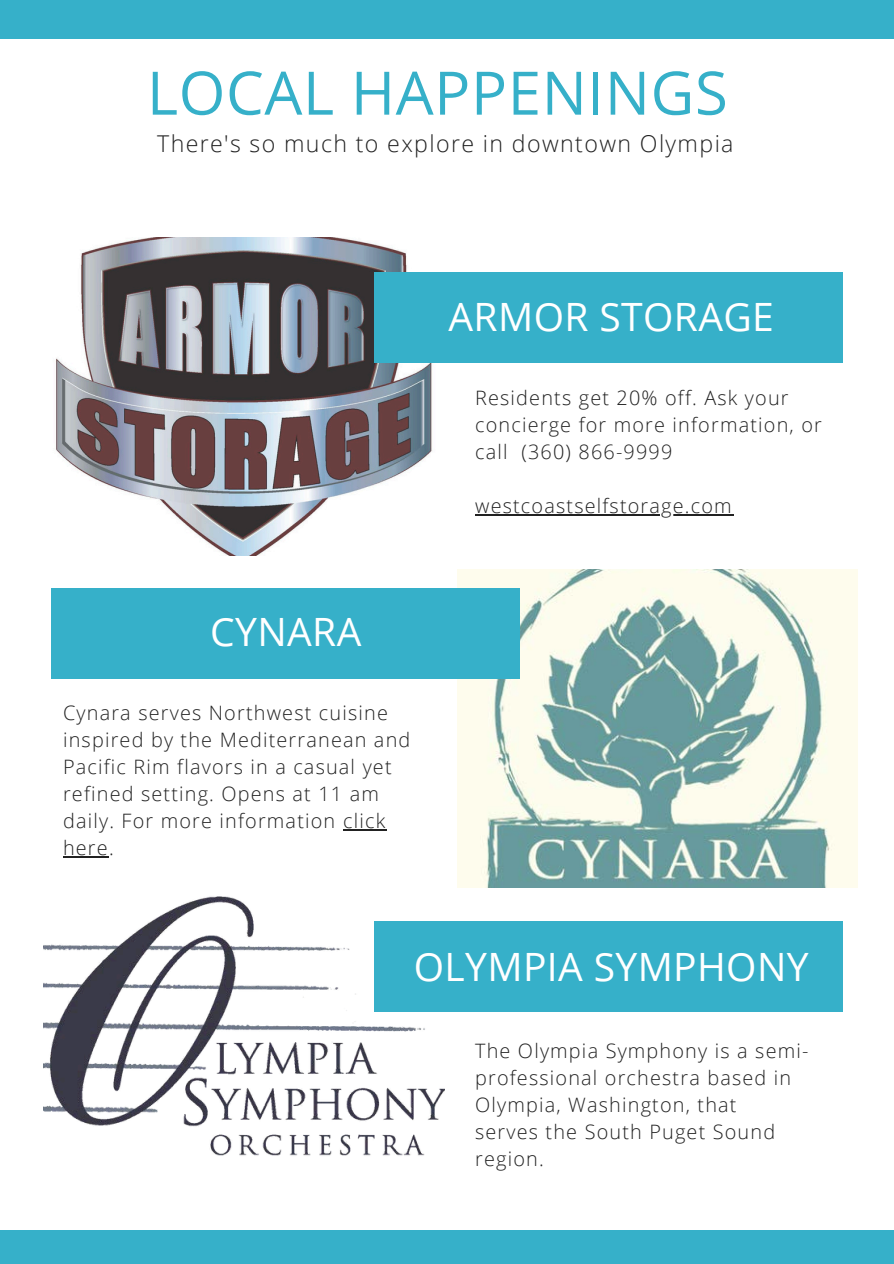
<style>
.page{position:relative;width:894px;height:1264px;background:#fff}
.page>*{position:absolute;margin:0;border:0;box-sizing:border-box;transform-origin:0 0}
.t1{font:60px "Open Sans";letter-spacing:.01em;color:#36b0c9}
.t2{font:39px "Open Sans";letter-spacing:.01em;color:#fff}
.t3{font:300 23.1px "Open Sans";letter-spacing:.06em;color:#222}
.t4{font:300 19.8px/27px "Open Sans";letter-spacing:.06em;color:#222}
</style>
<div class="page">
<div style="left:0;top:1230px;width:893px;height:33px;background:#36b0c9"></div>
<div style="left:0;top:0;width:893px;height:38px;background:#36b0c9"></div>
<img style="left:56px;top:237px;width:388px;height:318px">
<img style="left:457px;top:569px;width:400px;height:318px">
<img style="left:44px;top:896px;width:400px;height:260px">
<div style="left:374px;top:272px;width:468px;height:90px;background:#36b0c9"></div>
<div style="left:52px;top:588px;width:468px;height:90px;background:#36b0c9"></div>
<div style="left:374px;top:921px;width:468px;height:90px;background:#36b0c9"></div>
<hr style="left:475px;top:514px;width:258px;height:1px;background:#222">
<hr style="left:343px;top:829px;width:43px;height:1px;background:#222">
<hr style="left:63px;top:856px;width:46px;height:1px;background:#222">
<p class="t1" style="left:147px;top:51px;width:582px">LOCAL HAPPENINGS</p>
<h1 class="t3" style="left:157px;top:128px;width:577px">There's so much to explore in downtown Olympia</h1>
<h3 class="t2" style="left:448px;top:290px;width:327px">ARMOR STORAGE</h3>
<p class="t2" style="left:210px;top:604px;width:153px">CYNARA</p>
<p class="t4" style="left:63px;top:699px;width:349px">Cynara serves Northwest cuisine inspired by the Mediterranean and<br>Pacific Rim flavors in a casual yet refined setting. Opens at 11 am daily. For more information click here.</p>
<p class="t4" style="left:475px;top:384px;width:348px">Residents get 20% off. Ask your concierge for more information, or call (360) 866-9999</p>
<p class="t4" style="left:475px;top:492px;width:258px">westcoastselfstorage.com</p>
<h2 class="t2" style="left:413px;top:939px;width:396px">OLYMPIA SYMPHONY</h2>
<h2 class="t4" style="left:475px;top:1036px;width:335px">The Olympia Symphony is a semi&shy;professional orchestra based in<br>Olympia, Washington, that</h2>
<p class="t4" style="left:475px;top:1117px;width:301px">serves the South Puget Sound region.</p>
</div>
